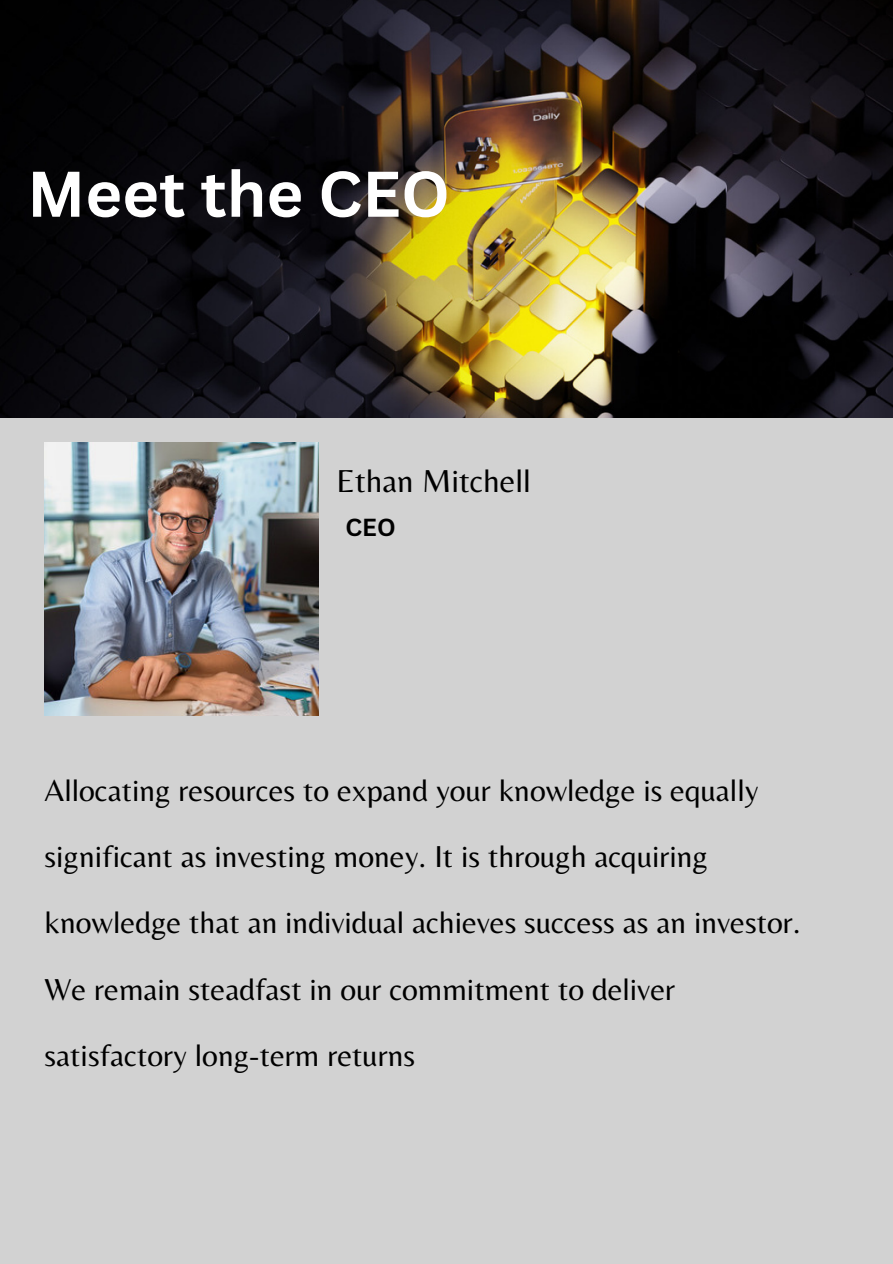
<style>
.page{position:relative;width:893px;height:1264px;background:#fff}
.page>*{position:absolute;margin:0;border:0;box-sizing:border-box;transform-origin:0 0}
.t1{font:700 63px "Canva Sans";color:#fff}
.t2{font:33px "Belleza";color:#000}
.t3{font:31.5px/66.3px "Belleza";color:#000}
.t4{font:700 24px "Canva Sans";color:#000}
</style>
<div class="page">
<div style="left:0;top:0;width:892px;height:1263px;background:#d2d2d2"></div>
<img style="left:0;top:0;width:892px;height:417px">
<img style="left:45px;top:442px;width:273px;height:273px">
<p class="t1" style="left:27px;top:149px;width:424px">Meet the CEO</p>
<h2 class="t2" style="left:336px;top:461px;width:196px">Ethan Mitchell</h2>
<p class="t4" style="left:345px;top:510px;width:52px">CEO</p>
<h2 class="t3" style="left:45px;top:756px;width:757px">Allocating resources to expand your knowledge is equally significant as investing money. It is through acquiring knowledge that an individual achieves success as an investor.<br>We remain steadfast in our commitment to deliver satisfactory long-term returns</h2>
</div>
